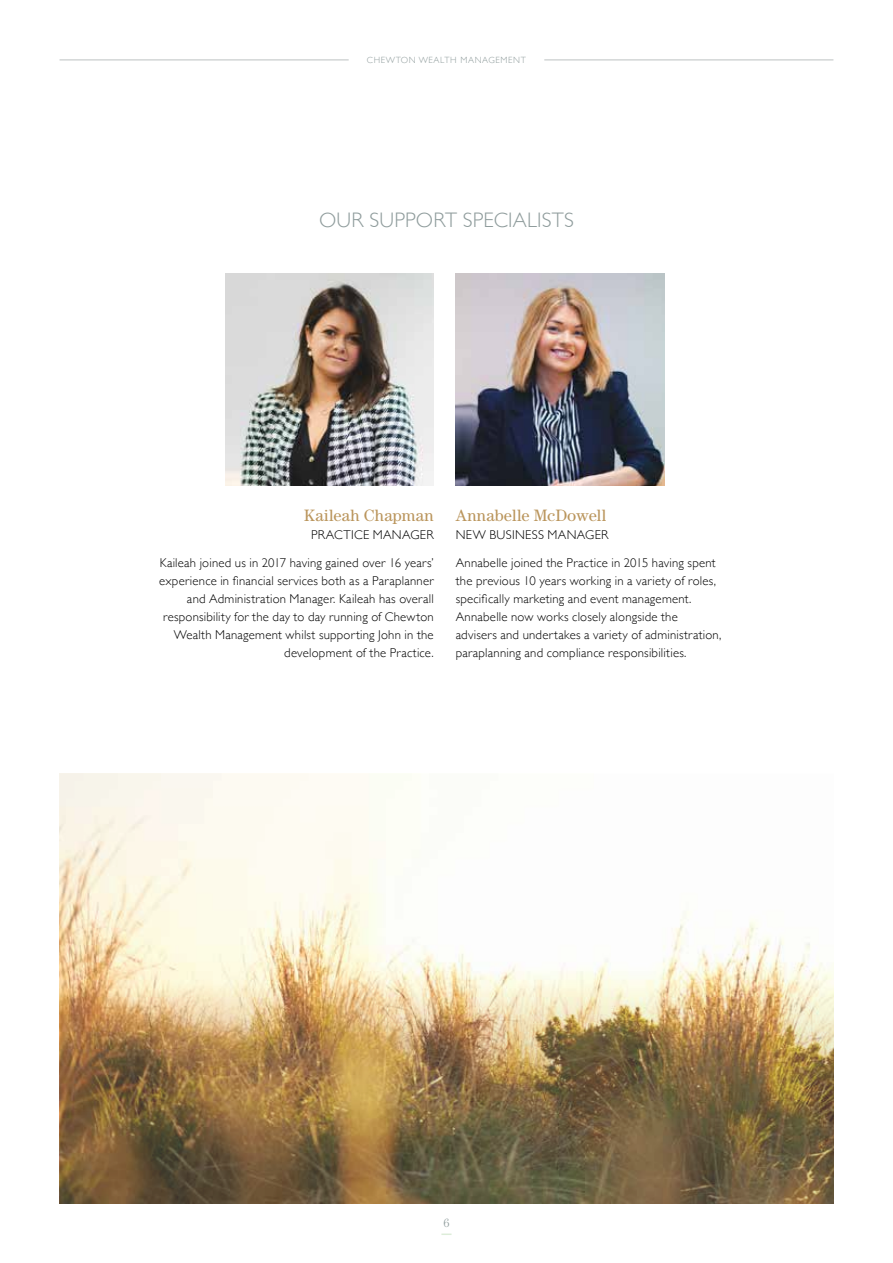
<style>
.page{position:relative;width:893px;height:1263px;background:#fff}
.page>*{position:absolute;margin:0;border:0;box-sizing:border-box;transform-origin:0 0}
.t1{font:300 21px "Gill Sans";letter-spacing:.005em;color:#8f9c9c}
.t2{font:16.5px "Century";letter-spacing:.01em;color:#ba955c}
.t3{font:300 12.75px/18px "Gill Sans";letter-spacing:.02em;color:#000;text-align:right}
.t4{font:300 12px "Century";color:#8f9c9c}
.t5{font:300 9px "Gill Sans";letter-spacing:.07em;color:#8f9c9c}
</style>
<div class="page">
<svg style="left:441px;top:1233px;width:11px;height:2px"></svg>
<img style="left:225px;top:273px;width:209px;height:213px">
<img style="left:456px;top:273px;width:208px;height:213px">
<hr style="left:60px;top:60px;width:289px;height:1px;background:#bcc1c2">
<hr style="left:544px;top:60px;width:289px;height:1px;background:#bcc1c2">
<img style="left:60px;top:774px;width:773px;height:429px">
<p class="t5" style="left:367px;top:53px;width:161px">CHEWTON WEALTH MANAGEMENT</p>
<h1 class="t1" style="left:319px;top:204px;width:256px">OUR SUPPORT SPECIALISTS</h1>
<p class="t2" style="left:304px;top:505px;width:131px">Kaileah Chapman</p>
<p class="t3" style="left:311px;top:525px;width:124px">PRACTICE MANAGER</p>
<p class="t2" style="left:456px;top:505px;width:152px">Annabelle McDowell</p>
<p class="t3" style="left:456px;top:525px;width:154px">NEW BUSINESS MANAGER</p>
<p class="t3" style="left:159px;top:553px;width:276px">Kaileah joined us in 2017 having gained over 16 years’ experience in financial services both as a Paraplanner and Administration Manager. Kaileah has overall responsibility for the day to day running of Chewton Wealth Management whilst supporting John in the development of the Practice.</p>
<p class="t3" style="left:456px;top:553px;width:267px;text-align:left">Annabelle joined the Practice in 2015 having spent the previous 10 years working in a variety of roles, specifically marketing and event management.<br>Annabelle now works closely alongside the advisers and undertakes a variety of administration, paraplanning and compliance responsibilities.</p>
<p class="t4" style="left:443px;top:1216px;width:8px">6</p>
</div>
